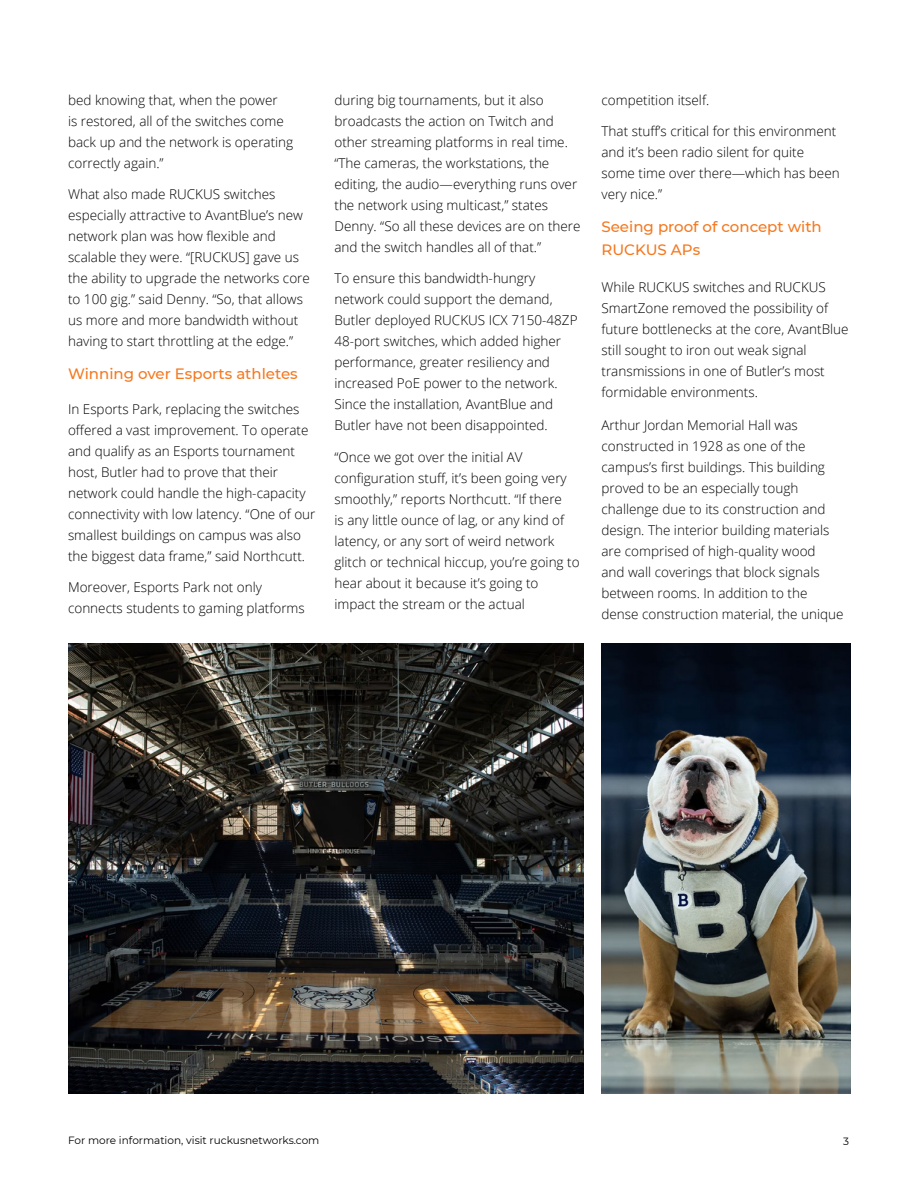
<style>
.page{position:relative;width:918px;height:1188px;background:#fff}
.page>*{position:absolute;margin:0;border:0;box-sizing:border-box;transform-origin:0 0}
.RUCK_section_head-orange{font:500 15px/22.5px "Montserrat";color:#f47920}
.RUCK_Body_text_9pt{font:300 13.5px/21px "Open Sans";color:#000}
.RUCK_Bullets_9pt_normal_leading-Last{font:300 13.5px/21px "Open Sans";color:#000}
.RUCK_Footer{font:10.5px "Montserrat";color:#000}
</style>
<div class="page">
<img style="left:68px;top:644px;width:515px;height:449px">
<img style="left:602px;top:644px;width:249px;height:450px">
<p class="RUCK_Body_text_9pt" style="left:68px;top:89px;width:227px">bed knowing that, when the power<br>is restored, all of the switches come back up and the network is operating correctly again.”</p>
<p class="RUCK_Body_text_9pt" style="left:68px;top:184px;width:243px">What also made RUCKUS switches especially attractive to AvantBlue’s new network plan was how flexible and scalable they were. “[RUCKUS] gave us the ability to upgrade the networks core to 100 gig.” said Denny. “So, that allows us more and more bandwidth without having to start throttling at the edge.”</p>
<p class="RUCK_section_head-orange" style="left:68px;top:362px;width:231px">Winning over Esports athletes</p>
<p class="RUCK_Body_text_9pt" style="left:68px;top:398px;width:249px">In Esports Park, replacing the switches offered a vast improvement. To operate and qualify as an Esports tournament host, Butler had to prove that their network could handle the high-capacity connectivity with low latency. “One of our smallest buildings on campus was also the biggest data frame,” said Northcutt.</p>
<p class="RUCK_Body_text_9pt" style="left:68px;top:577px;width:238px">Moreover, Esports Park not only connects students to gaming platforms</p>
<p class="RUCK_Body_text_9pt" style="left:335px;top:89px;width:248px">during big tournaments, but it also broadcasts the action on Twitch and other streaming platforms in real time. “The cameras, the workstations, the editing, the audio—everything runs over the network using multicast,” states Denny. “So all these devices are on there and the switch handles all of that.”</p>
<p class="RUCK_Body_text_9pt" style="left:335px;top:268px;width:245px">To ensure this bandwidth-hungry network could support the demand, Butler deployed RUCKUS ICX 7150-48ZP 48-port switches, which added higher performance, greater resiliency and increased PoE power to the network.<br>Since the installation, AvantBlue and Butler have not been disappointed.</p>
<p class="RUCK_Body_text_9pt" style="left:335px;top:446px;width:247px">“Once we got over the initial AV configuration stuff, it’s been going very smoothly,” reports Northcutt. “If there<br>is any little ounce of lag, or any kind of latency, or any sort of weird network glitch or technical hiccup, you’re going to hear about it because it’s going to impact the stream or the actual</p>
<p class="RUCK_Body_text_9pt" style="left:602px;top:89px;width:109px">competition itself.</p>
<p class="RUCK_Body_text_9pt" style="left:602px;top:121px;width:240px">That stuff’s critical for this environment and it’s been radio silent for quite some time over there—which has been very nice.”</p>
<p class="RUCK_section_head-orange" style="left:602px;top:215px;width:222px">Seeing proof of concept with<br>RUCKUS APs</p>
<p class="RUCK_Bullets_9pt_normal_leading-Last" style="left:602px;top:276px;width:249px">While RUCKUS switches and RUCKUS SmartZone removed the possibility of future bottlenecks at the core, AvantBlue still sought to iron out weak signal transmissions in one of Butler’s most formidable environments.</p>
<p class="RUCK_Bullets_9pt_normal_leading-Last" style="left:602px;top:415px;width:244px">Arthur Jordan Memorial Hall was constructed in 1928 as one of the campus’s first buildings. This building proved to be an especially tough challenge due to its construction and design. The interior building materials are comprised of high-quality wood<br>and wall coverings that block signals between rooms. In addition to the dense construction material, the unique</p>
<p class="RUCK_Footer" style="left:68px;top:1133px;width:253px">For more information, visit ruckusnetworks.com</p>
<p class="RUCK_Footer" style="left:843px;top:1134px;width:7px">3</p>
</div>
